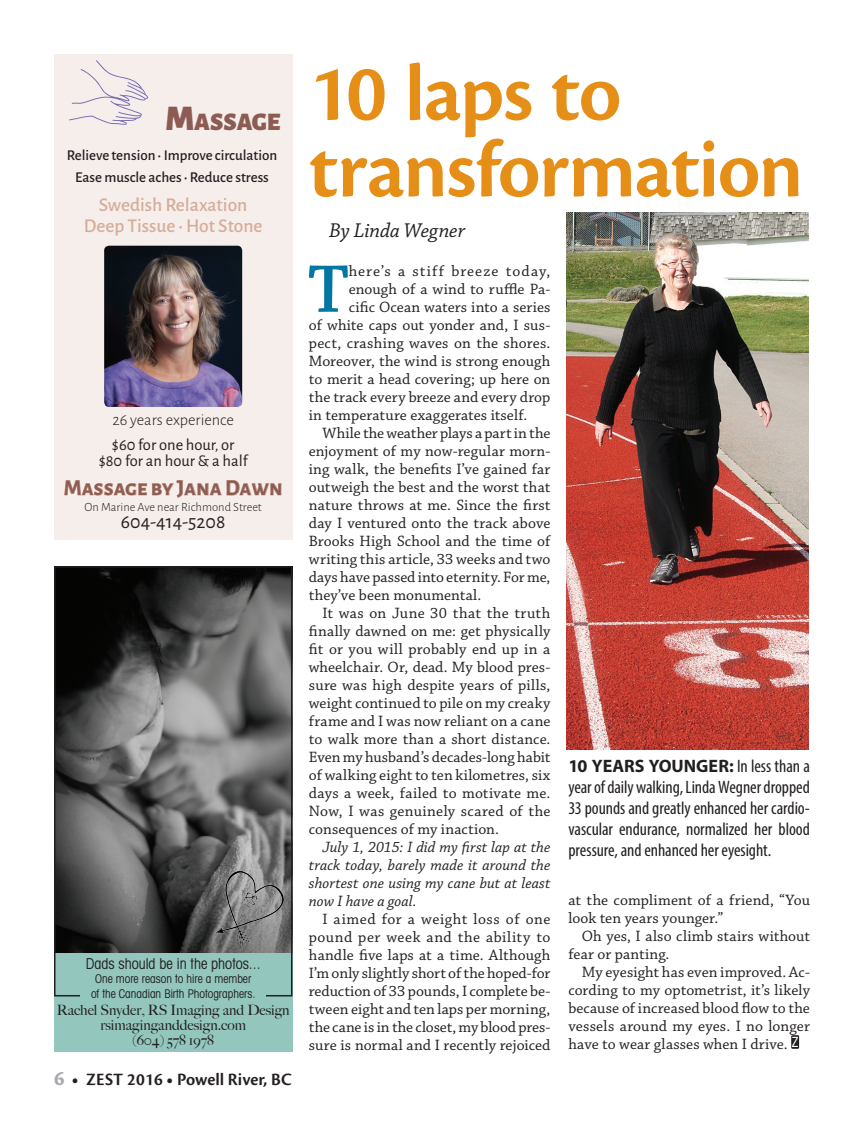
<style>
.page{position:relative;width:864px;height:1134px;background:#fff}
.page>*{position:absolute;margin:0;border:0;box-sizing:border-box;transform-origin:0 0}
.t1{font:600 84px/76.5px "Cronos Pro";letter-spacing:-.02em;color:#e68f18}
.t2{font:71.85px "Chaparral Pro Semibold Disp";color:#0077a3}
.t3{font:900 25.2px "Alegreya Sans";color:#8c5c54}
.t4{font:700 22.5px "Alegreya Sans SC";color:#8c5c54}
.t5{font:italic 21px "Chaparral Pro";letter-spacing:-.005em;color:#231f20}
.t6{font:19.8px "Alegreya Sans";color:#231f20}
.t7{font:500 19.5px/21px "Alegreya Sans";color:#d5ad9a;text-align:center}
.t8{font:condensed 18px/21px "Myriad Pro";letter-spacing:-.005em;color:#231f20;text-align:justify}
.t9{font:600 18px "Cronos Pro";color:#231f20}
.t10{font:16.5px/16.5px "Alegreya Sans";color:#231f20;text-align:center}
.t11{font:300 16.5px "Alegreya Sans";color:#231f20}
.t12{font:15.75px/18px "Chaparral Pro";letter-spacing:.005em;color:#231f20;text-align:justify}
.t13{font:italic 15.75px/18px "Chaparral Pro";letter-spacing:.005em;color:#231f20;text-align:justify}
.t14{font:15.75px "Chaparral Pro";letter-spacing:.025em;color:#231f20}
.t15{font:15.75px "Chaparral Pro";letter-spacing:.065em;color:#231f20}
.t16{font:500 15px/21.6px "Alegreya Sans";color:#231f20;text-align:center}
.t17{font:condensed 15px "Avant Garde IT Cby BT";color:#231f20;scale:.95 1}
.t18{font:500 14.25px/14.9px "Big Caslon";color:#231f20;text-align:center}
.t19{font:300 12.6px "Alegreya Sans";color:#231f20}
.t20{font:condensed 12px/14.4px "Avant Garde IT Cby BT";color:#231f20;text-align:center;scale:.95 1}
.s1{font-size:36px}
.s2{font-weight:700;font-size:21px;color:#a8a9ad}
.s3{font-weight:700}
.s4{font-weight:700;font-stretch:normal}
.s5{font-family:"Helvetica Neue LT Std";font-stretch:condensed;font-size:14.25px;color:#fff}
</style>
<div class="page">
<div style="left:791px;top:1035px;width:8px;height:14px;background:#231f20"></div>
<div style="left:54px;top:54px;width:238px;height:486px;background:#f6eeeb"></div>
<img style="left:104px;top:246px;width:138px;height:161px">
<svg style="left:64px;top:480px;width:218px;height:18px"></svg>
<svg style="left:69px;top:60px;width:79px;height:65px"></svg>
<div style="left:54px;top:951px;width:238px;height:101px;background:#93c7be"></div>
<img style="left:57px;top:569px;width:232px;height:384px">
<div style="left:54px;top:566px;width:238px;height:430px;border:2px solid #231f20"></div>
<img style="left:205px;top:866px;width:84px;height:82px">
<div style="left:80px;top:958px;width:186px;height:42px;background:#93c7be"></div>
<img style="left:567px;top:213px;width:241px;height:536px">
<h3 class="t3" style="left:166px;top:102px;width:117px"><span class="s1">M</span>ASSAGE</h3>
<p class="t16" style="left:67px;top:144px;width:212px">Relieve tension • Improve circulation<br>Ease muscle aches • Reduce stress</p>
<p class="t7" style="left:84px;top:193px;width:180px">Swedish Relaxation<br>Deep Tissue • Hot Stone</p>
<p class="t11" style="left:112px;top:409px;width:123px">26 years experience</p>
<p class="t10" style="left:99px;top:436px;width:151px">$60 for one hour, or $80 for an hour &amp; a half</p>
<h3 class="t4" style="left:64px;top:471px;width:220px">Massage by Jana Dawn</h3>
<p class="t19" style="left:85px;top:498px;width:179px">On Marine Ave near Richmond Street</p>
<p class="t6" style="left:121px;top:508px;width:106px">604-414-5208</p>
<p class="t17" style="left:86px;top:955px;width:186px">Dads should be in the photos...</p>
<p class="t20" style="left:91px;top:972px;width:175px">One more reason to hire a member of the Canadian Birth Photographers.</p>
<p class="t18" style="left:57px;top:1002px;width:234px">Rachel Snyder, RS Imaging and Design rsimaginganddesign.com<br>(604) 578 1978</p>
<p class="t9" style="left:54px;top:1069px;width:239px"><span class="s2">6</span> <span class="s3">•</span> ZEST 2016 <span class="s3">•</span> Powell River, BC</p>
<h1 class="t1" style="left:309px;top:56px;width:496px">10 laps to transformation</h1>
<h3 class="t5" style="left:329px;top:219px;width:138px">By Linda Wegner</h3>
<h2 class="t2" style="left:308px;top:251px;width:41px">T</h2>
<p class="t15" style="left:349px;top:262px;width:203px">here’s a stiff breeze today,</p>
<p class="t12" style="left:349px;top:280px;width:203px">enough of a wind to ruffle Pa-</p>
<p class="t12" style="left:349px;top:298px;width:203px">cific Ocean waters into a series</p>
<p class="t12" style="left:309px;top:316px;width:243px">of white caps out yonder and, I sus-</p>
<p class="t12" style="left:309px;top:334px;width:243px">pect, crashing waves on the shores.</p>
<p class="t12" style="left:309px;top:352px;width:243px">Moreover, the wind is strong enough</p>
<p class="t12" style="left:309px;top:370px;width:243px">to merit a head covering; up here on</p>
<p class="t12" style="left:309px;top:388px;width:243px">the track every breeze and every drop</p>
<p class="t12" style="left:309px;top:406px;width:220px">in temperature exaggerates itself.</p>
<p class="t12" style="left:322px;top:424px;width:230px">While the weather plays a part in the</p>
<p class="t12" style="left:309px;top:442px;width:243px">enjoyment of my now-regular morn-</p>
<p class="t12" style="left:309px;top:460px;width:243px">ing walk, the benefits I’ve gained far</p>
<p class="t12" style="left:309px;top:478px;width:243px">outweigh the best and the worst that</p>
<p class="t12" style="left:309px;top:496px;width:243px">nature throws at me. Since the first</p>
<p class="t12" style="left:309px;top:514px;width:243px">day I ventured onto the track above</p>
<p class="t12" style="left:309px;top:532px;width:243px">Brooks High School and the time of</p>
<p class="t12" style="left:309px;top:550px;width:243px">writing this article, 33 weeks and two</p>
<p class="t12" style="left:309px;top:568px;width:243px">days have passed into eternity. For me,</p>
<p class="t12" style="left:309px;top:586px;width:174px">they’ve been monumental.</p>
<p class="t14" style="left:322px;top:604px;width:230px">It was on June 30 that the truth</p>
<p class="t12" style="left:309px;top:622px;width:243px">finally dawned on me: get physically</p>
<p class="t12" style="left:309px;top:640px;width:243px">fit or you will probably end up in a</p>
<p class="t12" style="left:309px;top:658px;width:243px">wheelchair. Or, dead. My blood pres-</p>
<p class="t12" style="left:309px;top:676px;width:243px">sure was high despite years of pills,</p>
<p class="t12" style="left:309px;top:694px;width:243px">weight continued to pile on my creaky</p>
<p class="t12" style="left:309px;top:712px;width:243px">frame and I was now reliant on a cane</p>
<p class="t12" style="left:309px;top:730px;width:243px">to walk more than a short distance.</p>
<p class="t12" style="left:309px;top:748px;width:243px">Even my husband’s decades-long habit</p>
<p class="t12" style="left:309px;top:766px;width:243px">of walking eight to ten kilometres, six</p>
<p class="t12" style="left:309px;top:784px;width:243px">days a week, failed to motivate me.</p>
<p class="t12" style="left:309px;top:802px;width:243px">Now, I was genuinely scared of the</p>
<p class="t12" style="left:309px;top:820px;width:192px">consequences of my inaction.</p>
<p class="t13" style="left:309px;top:838px;width:243px;text-indent:13px">July 1, 2015: I did my first lap at the track today, barely made it around the shortest one using my cane but at least now I have a goal.</p>
<p class="t12" style="left:309px;top:910px;width:243px;text-indent:13px">I aimed for a weight loss of one pound per week and the ability to handle five laps at a time. Although I’m only slightly short of the hoped-for reduction of 33 pounds, I complete be&shy;tween eight and ten laps per morning, the cane is in the closet, my blood pres&shy;sure is normal and I recently rejoiced</p>
<p class="t8" style="left:568px;top:755px;width:243px"><span class="s4">10 YEARS YOUNGER:</span> In less than a year of daily walking, Linda Wegner dropped 33 pounds and greatly enhanced her cardio&shy;vascular endurance, normalized her blood pressure, and enhanced her eyesight.</p>
<p class="t12" style="left:568px;top:892px;width:243px">at the compliment of a friend, “You look ten years younger.”</p>
<p class="t12" style="left:568px;top:928px;width:243px;text-indent:13px">Oh yes, I also climb stairs without fear or panting.</p>
<p class="t12" style="left:568px;top:964px;width:243px;text-indent:13px">My eyesight has even improved. Ac&shy;cording to my optometrist, it’s likely because of increased blood flow to the vessels around my eyes. I no longer have to wear glasses when I drive. <span class="s5">Z</span></p>
</div>
